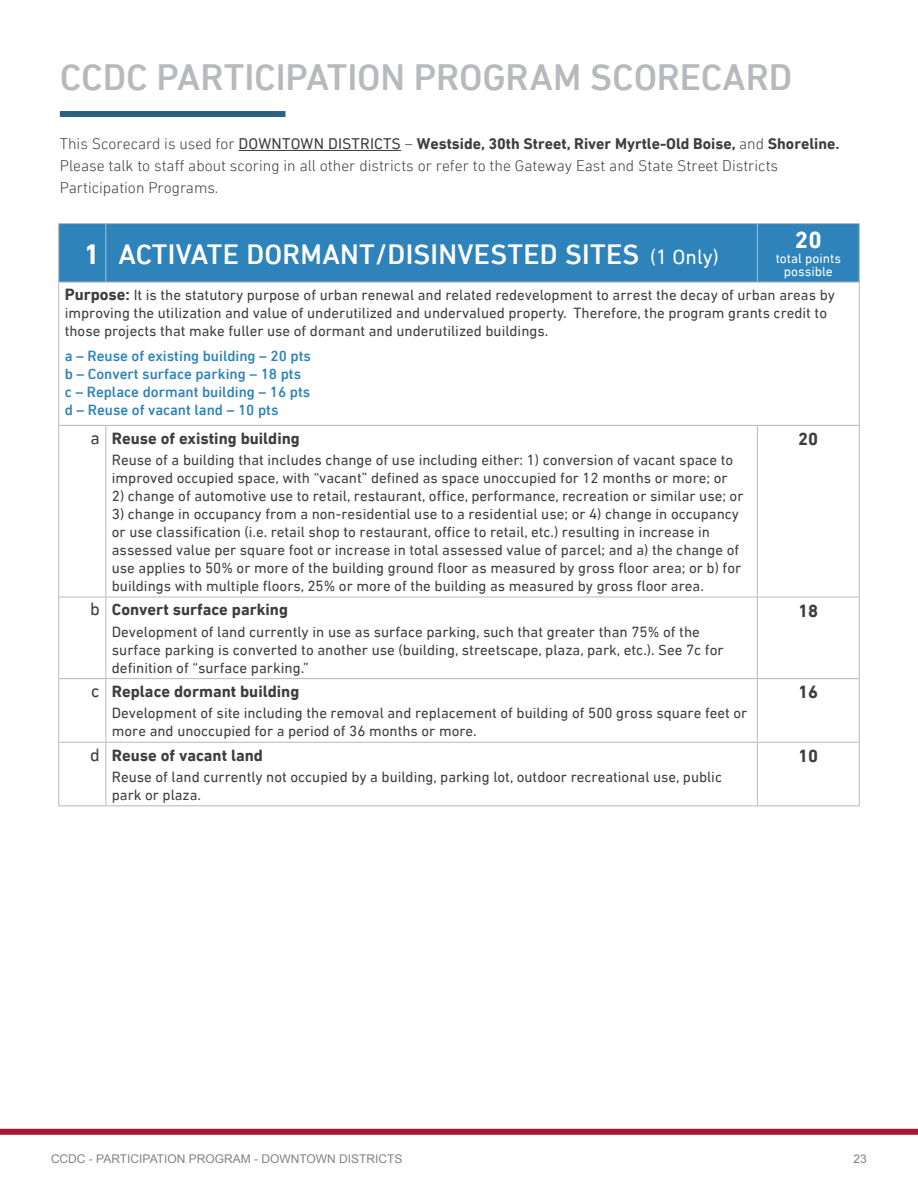
<style>
.page{position:relative;width:918px;height:1188px;background:#fff}
.page>*{position:absolute;margin:0;border:0;box-sizing:border-box;transform-origin:0 0}
.Headline_27_25_Left{font:500 37.5px "DIN Next LT Pro";letter-spacing:-.005em;color:#b7b9bd}
.t1{font:500 28.5px "DIN Next LT Pro";letter-spacing:.01em;color:#fff}
.t2{font:700 28.5px "DIN Next LT Pro";color:#fff}
.t3{font:700 24px "DIN Next LT Pro";color:#fff}
.t4{font:700 18px "DIN Next LT Pro";color:#3e3e3f}
.t5{font:18px "DIN Next LT Pro";color:#3e3e3f}
.t6{font:700 16.5px "DIN Next LT Pro";color:#3e3e3f}
.t7{font:300 15.75px/21.8px "DIN Next LT Pro";color:#3e3e3f}
.t8{font:700 15.75px "DIN Next LT Pro";color:#3e3e3f}
.t9{font:15px/18px "DIN Next LT Pro";color:#3e3e3f}
.t10{font:500 15px "DIN Next LT Pro";color:#2e83bb}
.t11{font:13.5px/13.5px "DIN Next LT Pro";color:#fff;text-align:center}
.t12{font:12px "Arial";color:#80838a}
.s1{font-weight:300}
.s2{font-weight:400}
.s3{font-weight:700;font-size:16.5px}
.s4{font-weight:400;font-size:21px}
</style>
<div class="page">
<div style="left:0;top:1129px;width:918px;height:6px;background:#a61836"></div>
<div style="left:60px;top:111px;width:225px;height:6px;background:#2b627f"></div>
<div style="left:59px;top:224px;width:800px;height:58px;background:#2e83bb"></div>
<hr style="left:859px;top:597px;width:1px;height:82px;background:#b7b9bd">
<hr style="left:859px;top:679px;width:1px;height:63px;background:#b7b9bd">
<hr style="left:859px;top:742px;width:1px;height:63px;background:#b7b9bd">
<hr style="left:757px;top:678px;width:102px;height:1px;background:#b7b9bd">
<hr style="left:757px;top:742px;width:102px;height:1px;background:#b7b9bd">
<hr style="left:757px;top:805px;width:103px;height:1px;background:#b7b9bd">
<hr style="left:58px;top:597px;width:1px;height:82px;background:#b7b9bd">
<hr style="left:58px;top:679px;width:1px;height:63px;background:#b7b9bd">
<hr style="left:58px;top:742px;width:1px;height:63px;background:#b7b9bd">
<hr style="left:59px;top:678px;width:47px;height:1px;background:#b7b9bd">
<hr style="left:59px;top:742px;width:47px;height:1px;background:#b7b9bd">
<hr style="left:58px;top:805px;width:48px;height:1px;background:#b7b9bd">
<hr style="left:105px;top:224px;width:1px;height:58px;background:#b7b9bd">
<hr style="left:757px;top:224px;width:1px;height:58px;background:#b7b9bd">
<hr style="left:105px;top:426px;width:1px;height:171px;background:#b7b9bd">
<hr style="left:757px;top:426px;width:1px;height:171px;background:#b7b9bd">
<hr style="left:105px;top:597px;width:1px;height:81px;background:#b7b9bd">
<hr style="left:757px;top:597px;width:1px;height:81px;background:#b7b9bd">
<hr style="left:105px;top:679px;width:1px;height:63px;background:#b7b9bd">
<hr style="left:757px;top:679px;width:1px;height:63px;background:#b7b9bd">
<hr style="left:105px;top:743px;width:1px;height:62px;background:#b7b9bd">
<hr style="left:757px;top:743px;width:1px;height:62px;background:#b7b9bd">
<hr style="left:106px;top:678px;width:651px;height:1px;background:#b7b9bd">
<hr style="left:106px;top:742px;width:651px;height:1px;background:#b7b9bd">
<hr style="left:106px;top:805px;width:651px;height:1px;background:#b7b9bd">
<hr style="left:58px;top:223px;width:48px;height:1px;background:#b7b9bd">
<hr style="left:106px;top:223px;width:651px;height:1px;background:#b7b9bd">
<hr style="left:757px;top:223px;width:103px;height:1px;background:#b7b9bd">
<hr style="left:58px;top:224px;width:1px;height:58px;background:#b7b9bd">
<hr style="left:859px;top:224px;width:1px;height:58px;background:#b7b9bd">
<hr style="left:59px;top:282px;width:47px;height:1px;background:#b7b9bd">
<hr style="left:106px;top:282px;width:651px;height:1px;background:#b7b9bd">
<hr style="left:757px;top:282px;width:102px;height:1px;background:#b7b9bd">
<hr style="left:58px;top:282px;width:1px;height:143px;background:#b7b9bd">
<hr style="left:859px;top:282px;width:1px;height:143px;background:#b7b9bd">
<hr style="left:59px;top:425px;width:47px;height:1px;background:#b7b9bd">
<hr style="left:106px;top:425px;width:651px;height:1px;background:#b7b9bd">
<hr style="left:757px;top:425px;width:102px;height:1px;background:#b7b9bd">
<hr style="left:58px;top:425px;width:1px;height:172px;background:#b7b9bd">
<hr style="left:859px;top:425px;width:1px;height:172px;background:#b7b9bd">
<hr style="left:59px;top:597px;width:47px;height:1px;background:#b7b9bd">
<hr style="left:106px;top:597px;width:651px;height:1px;background:#b7b9bd">
<hr style="left:757px;top:597px;width:102px;height:1px;background:#b7b9bd">
<hr style="left:239px;top:150px;width:162px;height:1px;background:#3e3e3f">
<p class="Headline_27_25_Left" style="left:60px;top:55px;width:734px">CCDC PARTICIPATION PROGRAM SCORECARD</p>
<p class="t8" style="left:60px;top:135px;width:781px"><span class="s1">This Scorecard is used for</span> <span class="s2">DOWNTOWN DISTRICTS</span> <span class="s1">–</span> Westside, 30th Street, River Myrtle-Old Boise, <span class="s1">and</span> Shoreline.</p>
<p class="t7" style="left:60px;top:155px;width:720px">Please talk to staff about scoring in all other districts or refer to the Gateway East and State Street Districts<br>Participation Programs.</p>
<p class="t3" style="left:795px;top:225px;width:29px">20</p>
<p class="t11" style="left:776px;top:251px;width:67px">total points possible</p>
<p class="t9" style="left:65px;top:286px;width:772px"><span class="s3">Purpose:</span> It is the statutory purpose of urban renewal and related redevelopment to arrest the decay of urban areas by improving the utilization and value of underutilized and undervalued property. Therefore, the program grants credit to those projects that make fuller use of dormant and underutilized buildings.</p>
<p class="t10" style="left:65px;top:347px;width:248px">a – Reuse of existing building – 20 pts</p>
<p class="t10" style="left:65px;top:365px;width:238px">b – Convert surface parking – 18 pts</p>
<p class="t10" style="left:65px;top:383px;width:247px">c – Replace dormant building – 16 pts</p>
<p class="t10" style="left:65px;top:401px;width:215px">d – Reuse of vacant land – 10 pts</p>
<p class="t5" style="left:90px;top:427px;width:11px">a</p>
<p class="t6" style="left:112px;top:429px;width:189px">Reuse of existing building</p>
<p class="t9" style="left:112px;top:451px;width:623px">Reuse of a building that includes change of use including either: 1) conversion of vacant space to improved occupied space, with “vacant” defined as space unoccupied for 12 months or more; or</p>
<p class="t9" style="left:112px;top:487px;width:633px">2) change of automotive use to retail, restaurant, office, performance, recreation or similar use; or</p>
<p class="t9" style="left:112px;top:505px;width:631px">3) change in occupancy from a non-residential use to a residential use; or 4) change in occupancy or use classification (i.e. retail shop to restaurant, office to retail, etc.) resulting in increase in assessed value per square foot or increase in total assessed value of parcel; and a) the change of use applies to 50% or more of the building ground floor as measured by gross floor area; or b) for buildings with multiple floors, 25% or more of the building as measured by gross floor area.</p>
<p class="t2" style="left:84px;top:237px;width:17px">1</p>
<p class="t1" style="left:119px;top:237px;width:602px">ACTIVATE DORMANT/DISINVESTED SITES <span class="s4">(1 Only)</span></p>
<p class="t4" style="left:798px;top:428px;width:22px">20</p>
<p class="t5" style="left:90px;top:599px;width:11px">b</p>
<p class="t6" style="left:112px;top:600px;width:178px">Convert surface parking</p>
<p class="t9" style="left:112px;top:622px;width:613px">Development of land currently in use as surface parking, such that greater than 75% of the surface parking is converted to another use (building, streetscape, plaza, park, etc.). See 7c for definition of “surface parking.”</p>
<p class="t5" style="left:91px;top:680px;width:10px">c</p>
<p class="t6" style="left:112px;top:682px;width:189px">Replace dormant building</p>
<p class="t9" style="left:112px;top:704px;width:637px">Development of site including the removal and replacement of building of 500 gross square feet or more and unoccupied for a period of 36 months or more.</p>
<p class="t5" style="left:90px;top:744px;width:11px">d</p>
<p class="t6" style="left:112px;top:745px;width:153px">Reuse of vacant land</p>
<p class="t9" style="left:112px;top:768px;width:612px">Reuse of land currently not occupied by a building, parking lot, outdoor recreational use, public park or plaza.</p>
<p class="t4" style="left:798px;top:600px;width:22px">18</p>
<p class="t4" style="left:798px;top:681px;width:22px">16</p>
<p class="t4" style="left:798px;top:745px;width:22px">10</p>
<p class="t12" style="left:51px;top:1151px;width:353px">CCDC - PARTICIPATION PROGRAM - DOWNTOWN DISTRICTS</p>
<p class="t12" style="left:854px;top:1151px;width:15px">23</p>
</div>
